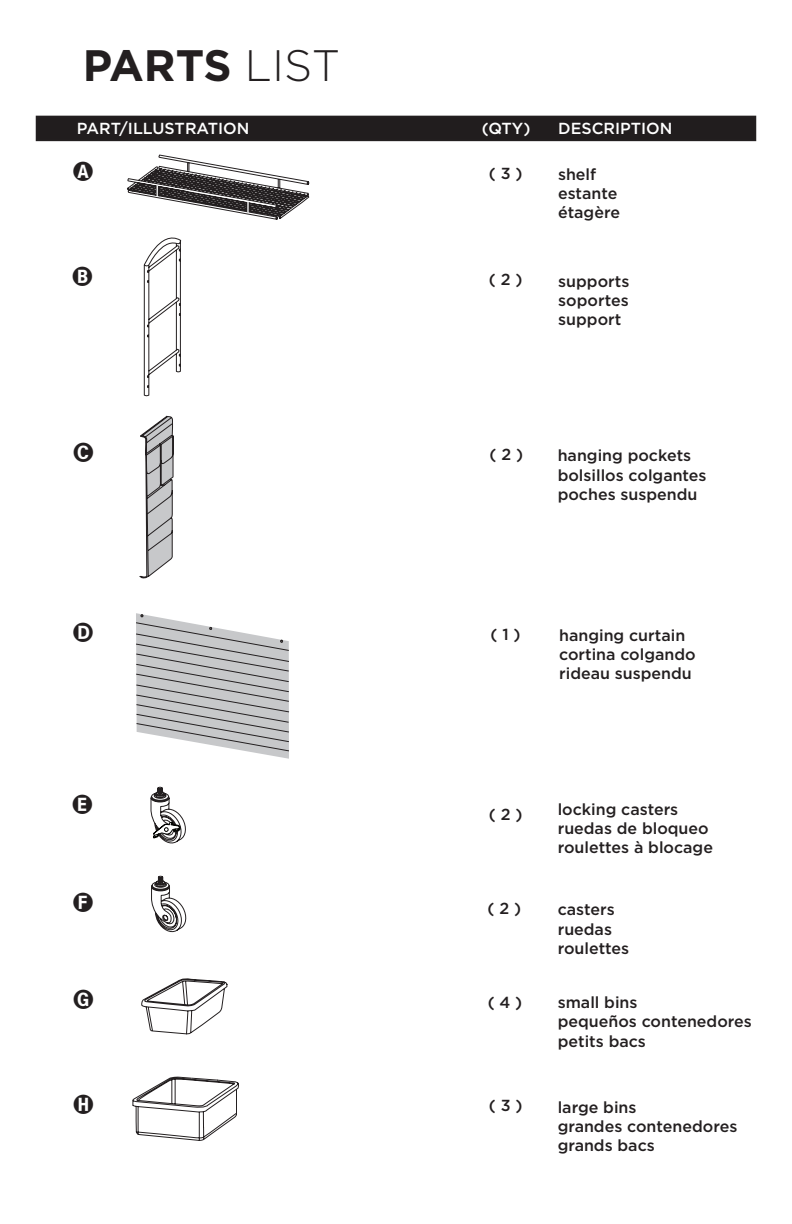
<style>
.page{position:relative;width:792px;height:1224px;background:#fff}
.page>*{position:absolute;margin:0;border:0;box-sizing:border-box;transform-origin:0 0}
.t1{font:700 44px "Gotham";letter-spacing:-.01em;color:#231f20}
.t2{font:22px "Bundesbahn Pi One";color:#231f20}
.t3{font:500 16px/19.2px "Gotham";color:#231f20}
.t4{font:500 16px "Gotham";color:#fff}
.s1{font-weight:300}
</style>
<div class="page">
<div style="left:37px;top:117px;width:718px;height:23px;background:#211d1e"></div>
<div style="left:36px;top:116px;width:720px;height:25px;border:2px solid #231f20"></div>
<svg style="left:132px;top:978px;width:107px;height:163px"></svg>
<svg style="left:151px;top:787px;width:35px;height:57px"></svg>
<svg style="left:136px;top:416px;width:153px;height:343px"></svg>
<svg style="left:144px;top:237px;width:37px;height:160px"></svg>
<svg style="left:127px;top:155px;width:182px;height:65px"></svg>
<svg style="left:151px;top:876px;width:36px;height:57px"></svg>
<h1 class="t1" style="left:83px;top:36px;width:259px">PARTS <span class="s1">LIST</span></h1>
<p class="t4" style="left:77px;top:118px;width:174px">PART/ILLUSTRATION</p>
<p class="t4" style="left:482px;top:118px;width:50px">(QTY)</p>
<p class="t4" style="left:558px;top:118px;width:116px">DESCRIPTION</p>
<h2 class="t2" style="left:72px;top:162px;width:23px">A</h2>
<p class="t3" style="left:489px;top:164px;width:35px">(3)</p>
<p class="t3" style="left:558px;top:164px;width:64px">shelf estante étagère</p>
<h2 class="t2" style="left:71px;top:267px;width:23px">B</h2>
<h2 class="t2" style="left:73px;top:443px;width:23px">C</h2>
<h2 class="t2" style="left:72px;top:622px;width:23px">D</h2>
<h2 class="t2" style="left:71px;top:795px;width:23px">E</h2>
<h2 class="t2" style="left:72px;top:893px;width:23px">F</h2>
<h2 class="t2" style="left:73px;top:990px;width:23px">G</h2>
<h2 class="t2" style="left:73px;top:1095px;width:23px">H</h2>
<p class="t3" style="left:489px;top:269px;width:35px">(2)</p>
<p class="t3" style="left:558px;top:271px;width:73px;text-align:justify">supports soportes support</p>
<p class="t3" style="left:490px;top:444px;width:35px">(2)</p>
<p class="t3" style="left:558px;top:446px;width:150px">hanging pockets bolsillos colgantes poches suspendu</p>
<p class="t3" style="left:491px;top:624px;width:32px">(1)</p>
<p class="t3" style="left:559px;top:625px;width:138px">hanging curtain cortina colgando rideau suspendu</p>
<p class="t3" style="left:489px;top:804px;width:35px">(2)</p>
<p class="t3" style="left:558px;top:799px;width:157px">locking casters ruedas de bloqueo roulettes à blocage</p>
<p class="t3" style="left:488px;top:898px;width:35px">(2)</p>
<p class="t3" style="left:558px;top:900px;width:73px">casters ruedas roulettes</p>
<p class="t3" style="left:488px;top:993px;width:36px">(4)</p>
<p class="t3" style="left:558px;top:993px;width:196px">small bins<br>pequeños contenedores petits bacs</p>
<p class="t3" style="left:489px;top:1095px;width:35px">(3)</p>
<p class="t3" style="left:558px;top:1097px;width:181px">large bins<br>grandes contenedores grands bacs</p>
</div>
